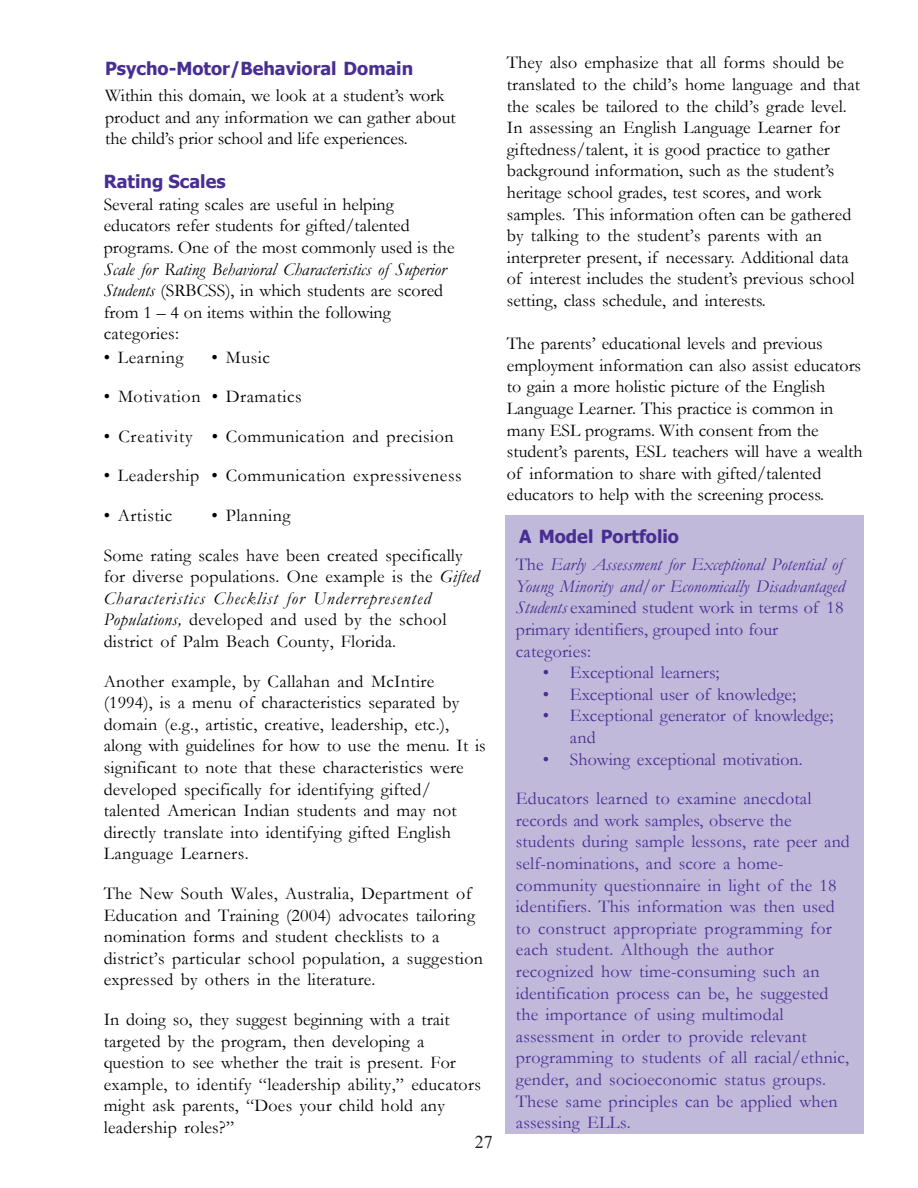
<style>
.page{position:relative;width:918px;height:1188px;background:#fff}
.page>*{position:absolute;margin:0;border:0;box-sizing:border-box;transform-origin:0 0}
.t1{font:18px/21.6px "Garamond";letter-spacing:.005em;color:#000}
.t2{font:18px/21.6px "Garamond";letter-spacing:.01em;color:#482e92}
.t3{font:italic 18px/21.6px "Garamond";color:#482e92}
.t4{font:18px "Garamond";letter-spacing:.03em;color:#000}
.t5{font:18px "Garamond";letter-spacing:.025em;color:#000}
.t6{font:18px "Garamond";letter-spacing:.035em;color:#000}
.t7{font:700 18px "Tahoma";color:#482e92}
.t8{font:18px "Times New Roman";color:#231f20}
.s1{font-family:"Tahoma";font-weight:700;color:#482e92}
.s2{font-style:italic}
.s3{font-style:normal}
</style>
<div class="page">
<div style="left:506px;top:515px;width:358px;height:619px;background:#c1b9da"></div>
<p class="t1" style="left:105px;top:56px;width:341px;line-height:26px"><span class="s1">Psycho-Motor/Behavioral Domain<br></span>Within this domain, we look at a student’s work</p>
<p class="t1" style="left:105px;top:106px;width:352px">product and any information we can gather about the child’s prior school and life experiences.</p>
<p class="t1" style="left:104px;top:171px;width:352px"><span class="s1">Rating Scales<br></span>Several rating scales are useful in helping educators refer students for gifted/talented programs. One of the most commonly used is the <span class="s2">Scale for Rating Behavioral Characteristics of Superior Students</span> (SRBCSS), in which students are scored from 1 – 4 on items within the following categories:</p>
<p class="t4" style="left:104px;top:345px;width:81px">• Learning</p>
<p class="t1" style="left:212px;top:346px;width:60px">• Music</p>
<p class="t6" style="left:104px;top:384px;width:199px">• Motivation • Dramatics</p>
<p class="t5" style="left:104px;top:424px;width:352px">• Creativity • Communication and precision</p>
<p class="t4" style="left:104px;top:464px;width:360px">• Leadership • Communication expressiveness</p>
<p class="t4" style="left:104px;top:503px;width:70px">• Artistic</p>
<p class="t1" style="left:104px;top:495px;width:361px;line-height:39.6px;text-indent:108px">• Planning<br>Some rating scales have been created specifically</p>
<p class="t1" style="left:104px;top:565px;width:377px">for diverse populations. One example is the <span class="s2">Gifted Characteristics Checklist for Underrepresented Populations,</span> developed and used by the school district of Palm Beach County, Florida.</p>
<p class="t1" style="left:104px;top:670px;width:384px">Another example, by Callahan and McIntire (1994), is a menu of characteristics separated by domain (e.g., artistic, creative, leadership, etc.), along with guidelines for how to use the menu. It is significant to note that these characteristics were developed specifically for identifying gifted/ talented American Indian students and may not directly translate into identifying gifted English Language Learners.</p>
<p class="t1" style="left:104px;top:882px;width:381px">The New South Wales, Australia, Department of Education and Training (2004) advocates tailoring nomination forms and student checklists to a district’s particular school population, a suggestion expressed by others in the literature.</p>
<p class="t1" style="left:104px;top:1008px;width:379px">In doing so, they suggest beginning with a trait targeted by the program, then developing a question to see whether the trait is present. For example, to identify “leadership ability,” educators might ask parents, “Does your child hold any leadership roles?”</p>
<p class="t8" style="left:475px;top:1130px;width:19px">27</p>
<p class="t1" style="left:507px;top:51px;width:355px">They also emphasize that all forms should be translated to the child’s home language and that the scales be tailored to the child’s grade level.<br>In assessing an English Language Learner for giftedness/talent, it is good practice to gather background information, such as the student’s heritage school grades, test scores, and work samples. This information often can be gathered by talking to the student’s parents with an interpreter present, if necessary. Additional data of interest includes the student’s previous school setting, class schedule, and interests.</p>
<p class="t1" style="left:507px;top:332px;width:357px">The parents’ educational levels and previous employment information can also assist educators to gain a more holistic picture of the English Language Learner. This practice is common in many ESL programs. With consent from the student’s parents, ESL teachers will have a wealth of information to share with gifted/talented educators to help with the screening process.</p>
<p class="t7" style="left:519px;top:524px;width:161px">A Model Portfolio</p>
<p class="t3" style="left:516px;top:553px;width:330px"><span class="s3">The</span> Early Assessment for Exceptional Potential of Young Minority and/or Economically Disadvantaged Students <span class="s3">examined student work in terms of 18 primary identifiers, grouped into four categories:</span></p>
<p class="t2" style="left:543px;top:661px;width:178px">• Exceptional learners;</p>
<p class="t2" style="left:543px;top:683px;width:255px">• Exceptional user of knowledge;</p>
<p class="t2" style="left:570px;top:705px;width:265px;text-indent:-27px">• Exceptional generator of knowledge; and</p>
<p class="t2" style="left:516px;top:739px;width:297px;line-height:39.6px;text-indent:27px">• Showing exceptional motivation.<br>Educators learned to examine anecdotal</p>
<p class="t2" style="left:516px;top:809px;width:336px">records and work samples, observe the students during sample lessons, rate peer and self-nominations, and score a home&shy;community questionnaire in light of the 18 identifiers. This information was then used to construct appropriate programming for each student. Although the author recognized how time-consuming such an identification process can be, he suggested the importance of using multimodal assessment in order to provide relevant programming to students of all racial/ethnic, gender, and socioeconomic status groups.<br>These same principles can be applied when assessing ELLs.</p>
</div>
